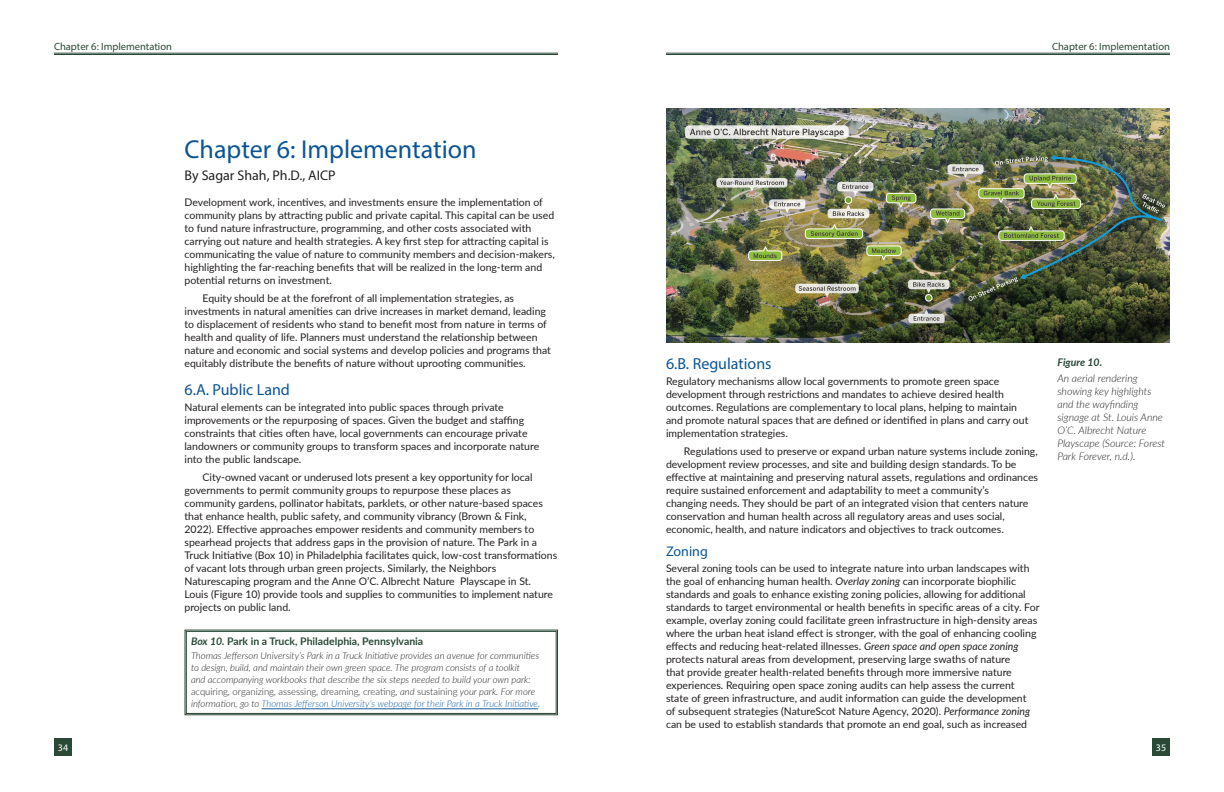
<style>
.page{position:relative;width:1224px;height:792px;background:#fff}
.page>*{position:absolute;margin:0;border:0;box-sizing:border-box;transform-origin:0 0}
.t1{font:26px "Myriad Pro";color:#0b5595}
.t2{font:16px "Myriad Pro";color:#0b5595}
.t3{font:14px "Myriad Pro";color:#231f20}
.t4{font:14px "Myriad Pro";color:#0b5595}
.t5{font:10.5px/13px "Lato";color:#231f20}
.t6{font:italic 300 10.5px/13px "Lato";color:#231f20}
.t7{font:10.5px "Myriad Pro";color:#2a4a37}
.t8{font:700 10.5px "Lato";color:#2a4a37}
.t9{font:italic 700 10.5px "Lato";color:#274634}
.t10{font:10px "Myriad Pro";color:#fff}
.t11{font:italic 300 9.5px/12px "Lato";color:#231f20}
.s1{font-style:italic}
.s2{font-style:normal}
.s3{color:#175d9e}
</style>
<div class="page">
<div style="left:54px;top:738px;width:18px;height:18px;background:#294936"></div>
<div style="left:1152px;top:738px;width:18px;height:18px;background:#294936"></div>
<hr style="left:54px;top:53px;width:504px;height:1px;background:#294936">
<hr style="left:54px;top:54px;width:504px;height:1px;background:#294936">
<hr style="left:666px;top:53px;width:504px;height:1px;background:#294936">
<hr style="left:666px;top:54px;width:504px;height:1px;background:#294936">
<img style="left:666px;top:108px;width:504px;height:235px">
<svg style="left:184px;top:629px;width:374px;height:87px"></svg>
<div style="left:186px;top:631px;width:370px;height:83px;border:1px solid #274634"></div>
<p class="t7" style="left:54px;top:40px;width:119px">Chapter 6: Implementation</p>
<p class="t7" style="left:1052px;top:40px;width:119px">Chapter 6: Implementation</p>
<p class="t1" style="left:184px;top:133px;width:294px">Chapter 6: Implementation</p>
<p class="t3" style="left:184px;top:166px;width:153px">By Sagar Shah, Ph.D., AICP</p>
<p class="t5" style="left:184px;top:196px;width:372px">Development work, incentives, and investments ensure the implementation of community plans by attracting public and private capital. This capital can be used to fund nature infrastructure, programming, and other costs associated with carrying out nature and health strategies. A key first step for attracting capital is communicating the value of nature to community members and decision-makers, highlighting the far-reaching benefits that will be realized in the long-term and potential returns on investment.</p>
<p class="t5" style="left:184px;top:292px;width:368px;text-indent:18px">Equity should be at the forefront of all implementation strategies, as investments in natural amenities can drive increases in market demand, leading to displacement of residents who stand to benefit most from nature in terms of health and quality of life. Planners must understand the relationship between nature and economic and social systems and develop policies and programs that equitably distribute the benefits of nature without uprooting communities.</p>
<p class="t2" style="left:184px;top:380px;width:107px">6.A. Public Land</p>
<p class="t5" style="left:184px;top:401px;width:356px">Natural elements can be integrated into public spaces through private improvements or the repurposing of spaces. Given the budget and staffing constraints that cities often have, local governments can encourage private landowners or community groups to transform spaces and incorporate nature into the public landscape.</p>
<p class="t5" style="left:184px;top:471px;width:374px;text-indent:18px">City-owned vacant or underused lots present a key opportunity for local governments to permit community groups to repurpose these places as community gardens, pollinator habitats, parklets, or other nature-based spaces that enhance health, public safety, and community vibrancy (Brown &amp; Fink, 2022). Effective approaches empower residents and community members to spearhead projects that address gaps in the provision of nature. The Park in a Truck Initiative (Box 10) in Philadelphia facilitates quick, low-cost transformations of vacant lots through urban green projects. Similarly, the Neighbors Naturescaping program and the Anne O’C. Albrecht Nature Playscape in St.<br>Louis (Figure 10) provide tools and supplies to communities to implement nature projects on public land.</p>
<p class="t8" style="left:191px;top:633px;width:234px"><span class="s1">Box 10.</span> Park in a Truck, Philadelphia, Pennsylvania</p>
<p class="t11" style="left:191px;top:649px;width:351px">Thomas Jefferson University’s Park in a Truck Initiative provides an avenue for communities to design, build, and maintain their own green space. The program consists of a toolkit<br>and accompanying workbooks that describe the six steps needed to build your own park: <span class="s2">acquiring</span>, <span class="s2">organizing</span>, <span class="s2">assessing</span>, <span class="s2">dreaming</span>, <span class="s2">creating</span>, and <span class="s2">sustaining</span> your park. For more information, go to <span class="s3">Thomas Jefferson University's webpage for their Park in a Truck Initiative</span>.</p>
<p class="t2" style="left:666px;top:354px;width:107px">6.B. Regulations</p>
<p class="t5" style="left:666px;top:374px;width:364px">Regulatory mechanisms allow local governments to promote green space development through restrictions and mandates to achieve desired health outcomes. Regulations are complementary to local plans, helping to maintain and promote natural spaces that are defined or identified in plans and carry out implementation strategies.</p>
<p class="t5" style="left:666px;top:444px;width:374px;text-indent:18px">Regulations used to preserve or expand urban nature systems include zoning, development review processes, and site and building design standards. To be effective at maintaining and preserving natural assets, regulations and ordinances require sustained enforcement and adaptability to meet a community’s<br>changing needs. They should be part of an integrated vision that centers nature conservation and human health across all regulatory areas and uses social, economic, health, and nature indicators and objectives to track outcomes.</p>
<p class="t4" style="left:666px;top:543px;width:43px">Zoning</p>
<p class="t5" style="left:666px;top:561px;width:375px">Several zoning tools can be used to integrate nature into urban landscapes with the goal of enhancing human health. <span class="s1">Overlay zoning</span> can incorporate biophilic standards and goals to enhance existing zoning policies, allowing for additional standards to target environmental or health benefits in specific areas of a city. For example, overlay zoning could facilitate green infrastructure in high-density areas where the urban heat island effect is stronger, with the goal of enhancing cooling effects and reducing heat-related illnesses. <span class="s1">Green space and open space zoning </span>protects natural areas from development, preserving large swaths of nature<br>that provide greater health-related benefits through more immersive nature experiences. Requiring open space zoning audits can help assess the current state of green infrastructure, and audit information can guide the development<br>of subsequent strategies (NatureScot Nature Agency, 2020). <span class="s1">Performance zoning </span>can be used to establish standards that promote an end goal, such as increased</p>
<p class="t9" style="left:1058px;top:354px;width:46px">Figure 10.</p>
<p class="t6" style="left:1058px;top:371px;width:109px">An aerial rendering showing key highlights and the wayfinding signage at St. Louis Anne<br>O’C. Albrecht Nature<br>Playscape (Source: Forest<br>Park Forever, n.d.).</p>
<p class="t10" style="left:58px;top:741px;width:12px">34</p>
<p class="t10" style="left:1156px;top:741px;width:12px">35</p>
</div>
